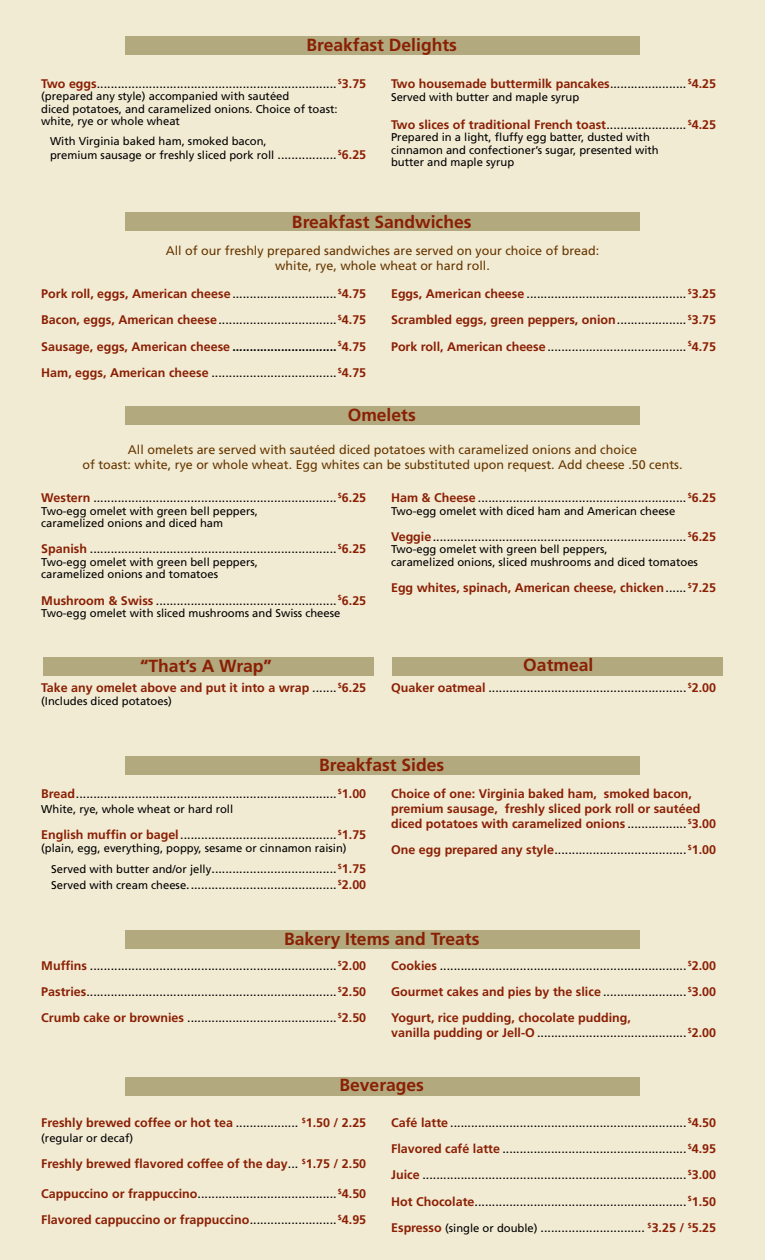
<style>
.page{position:relative;width:765px;height:1260px;background:#f2ebd4}
.page>*{position:absolute;margin:0;border:0;box-sizing:border-box;transform-origin:0 0}
.t1{font:700 17.5px "Frutiger";color:#8a1f03}
.t2{font:12.5px/26.2px "Frutiger";color:#000;text-align:justify}
.t3{font:700 12.5px/26.2px "Frutiger";color:#8a1f03;text-align:justify}
.t4{font:12.5px/15px "Frutiger";color:#663700;text-align:center}
.t5{font:11.25px/12.5px "Frutiger";color:#000}
.s1{font-weight:700;color:#8a1f03}
.s2{font-size:12.5px}
.s3{font-weight:700;font-size:12.5px;color:#8a1f03}
.s4{font-weight:400;color:#000}
.s5{color:#000}
.s6{font-size:11.25px}
</style>
<div class="page">
<div style="left:43px;top:657px;width:331px;height:19px;background:#b2a97e"></div>
<div style="left:392px;top:657px;width:331px;height:19px;background:#b2a97e"></div>
<div style="left:125px;top:212px;width:515px;height:19px;background:#b2a97e"></div>
<div style="left:125px;top:406px;width:515px;height:19px;background:#b2a97e"></div>
<div style="left:125px;top:756px;width:515px;height:19px;background:#b2a97e"></div>
<div style="left:125px;top:930px;width:515px;height:18px;background:#b2a97e"></div>
<div style="left:125px;top:1077px;width:515px;height:19px;background:#b2a97e"></div>
<div style="left:125px;top:36px;width:515px;height:19px;background:#b2a97e"></div>
<h1 class="t1" style="left:307px;top:34px;width:152px">Breakfast Delights</h1>
<p class="t2" style="left:41px;top:70px;width:326px"><span class="s1">Two eggs</span>..................................................................... <sup>$</sup><span class="s1">3.75</span></p>
<p class="t5" style="left:41px;top:90px;width:298px">(prepared any style) accompanied with sautéed<br>diced potatoes, and caramelized onions. Choice of toast: white, rye or whole wheat</p>
<p class="t5" style="left:50px;top:134px;width:318px;line-height:13.8px">With Virginia baked ham, smoked bacon,<br>premium sausage or freshly sliced pork roll <span class="s2">.................</span> <sup>$</sup><span class="s3">6.25</span></p>
<p class="t3" style="left:391px;top:70px;width:326px">Two housemade buttermilk pancakes<span class="s4">......................</span> <sup>$</sup>4.25</p>
<p class="t5" style="left:391px;top:91px;width:190px">Served with butter and maple syrup</p>
<p class="t3" style="left:391px;top:111px;width:327px">Two slices of traditional French toast<span class="s4">.......................</span> <sup>$</sup>4.25</p>
<p class="t5" style="left:391px;top:131px;width:269px">Prepared in a light, fluffy egg batter, dusted with cinnamon and confectioner’s sugar, presented with butter and maple syrup</p>
<h1 class="t1" style="left:292px;top:211px;width:181px">Breakfast Sandwiches</h1>
<p class="t4" style="left:166px;top:243px;width:435px">All of our freshly prepared sandwiches are served on your choice of bread: white, rye, whole wheat or hard roll.</p>
<p class="t3" style="left:41px;top:281px;width:326px">Pork roll, eggs, American cheese<span class="s4">..............................</span> <sup>$</sup>4.75<br>Bacon, eggs, American cheese<span class="s4">..................................</span> <sup>$</sup>4.75<br>Sausage, eggs, American cheese <span class="s5">..............................</span> <sup>$</sup>4.75<br>Ham, eggs, American cheese <span class="s4">....................................</span> <sup>$</sup>4.75</p>
<p class="t2" style="left:391px;top:281px;width:327px"><span class="s1">Eggs, American cheese</span> .............................................. <sup>$</sup><span class="s1">3.25<br>Scrambled eggs, green peppers, onion</span>.................... <sup>$</sup><span class="s1">3.75<br>Pork roll, American cheese</span>........................................ <sup>$</sup><span class="s1">4.75</span></p>
<h1 class="t1" style="left:348px;top:405px;width:70px">Omelets</h1>
<p class="t4" style="left:82px;top:442px;width:602px">All omelets are served with sautéed diced potatoes with caramelized onions and choice<br>of toast: white, rye or whole wheat. Egg whites can be substituted upon request. Add cheese .50 cents.</p>
<p class="t2" style="left:41px;top:485px;width:327px"><span class="s1">Western</span> ...................................................................... <sup>$</sup><span class="s1">6.25</span></p>
<p class="t5" style="left:41px;top:504px;width:218px">Two-egg omelet with green bell peppers, caramelized onions and diced ham</p>
<p class="t2" style="left:41px;top:536px;width:326px"><span class="s1">Spanish</span> ....................................................................... <sup>$</sup><span class="s1">6.25</span></p>
<p class="t5" style="left:41px;top:556px;width:218px">Two-egg omelet with green bell peppers, caramelized onions and tomatoes</p>
<p class="t2" style="left:41px;top:587px;width:326px"><span class="s1">Mushroom &amp; Swiss</span> .................................................... <sup>$</sup><span class="s1">6.25</span></p>
<p class="t5" style="left:41px;top:607px;width:301px">Two-egg omelet with sliced mushrooms and Swiss cheese</p>
<p class="t2" style="left:391px;top:485px;width:327px"><span class="s1">Ham &amp; Cheese</span> ............................................................ <sup>$</sup><span class="s1">6.25</span></p>
<p class="t5" style="left:391px;top:504px;width:286px">Two-egg omelet with diced ham and American cheese</p>
<p class="t2" style="left:391px;top:523px;width:327px"><span class="s1">Veggie</span>......................................................................... <sup>$</sup><span class="s1">6.25</span></p>
<p class="t5" style="left:391px;top:543px;width:308px">Two-egg omelet with green bell peppers,<br>caramelized onions, sliced mushrooms and diced tomatoes</p>
<p class="t3" style="left:391px;top:575px;width:327px">Egg whites, spinach, American cheese, chicken<span class="s4">......</span> <sup>$</sup>7.25</p>
<h1 class="t1" style="left:140px;top:655px;width:133px">“That’s A Wrap”</h1>
<p class="t3" style="left:41px;top:674px;width:327px">Take any omelet above and put it into a wrap <span class="s4">.......</span> <sup>$</sup>6.25</p>
<p class="t5" style="left:41px;top:695px;width:132px">(Includes diced potatoes)</p>
<h1 class="t1" style="left:523px;top:655px;width:72px">Oatmeal</h1>
<p class="t2" style="left:391px;top:674px;width:327px"><span class="s1">Quaker oatmeal</span> ......................................................... <sup>$</sup><span class="s1">2.00</span></p>
<h1 class="t1" style="left:319px;top:755px;width:127px">Breakfast Sides</h1>
<p class="t2" style="left:41px;top:781px;width:327px"><span class="s1">Bread</span>........................................................................... <sup>$</sup><span class="s1">1.00</span></p>
<p class="t5" style="left:41px;top:803px;width:193px">White, rye, whole wheat or hard roll</p>
<p class="t2" style="left:41px;top:822px;width:326px"><span class="s1">English muffin or bagel</span>............................................. <sup>$</sup><span class="s1">1.75</span></p>
<p class="t5" style="left:41px;top:842px;width:307px">(plain, egg, everything, poppy, sesame or cinnamon raisin)</p>
<p class="t2" style="left:51px;top:861px;width:316px;line-height:16.2px"><span class="s6">Served with butter and/or jelly</span>.................................... <sup>$</sup><span class="s1">1.75<br></span><span class="s6">Served with cream cheese</span>........................................... <sup>$</sup><span class="s1">2.00</span></p>
<p class="t3" style="left:391px;top:786px;width:326px;line-height:15px;text-align:left">Choice of one: Virginia baked ham, smoked bacon, premium sausage, freshly sliced pork roll or sautéed diced potatoes with caramelized onions <span class="s4">.................</span> <sup>$</sup>3.00</p>
<p class="t2" style="left:391px;top:837px;width:327px"><span class="s1">One egg prepared any style</span>...................................... <sup>$</sup><span class="s1">1.00</span></p>
<h1 class="t1" style="left:284px;top:929px;width:197px">Bakery Items and Treats</h1>
<p class="t2" style="left:41px;top:952px;width:327px"><span class="s1">Muffins</span> ....................................................................... <sup>$</sup><span class="s1">2.00<br>Pastries</span>........................................................................ <sup>$</sup><span class="s1">2.50<br>Crumb cake or brownies</span> ........................................... <sup>$</sup><span class="s1">2.50</span></p>
<p class="t2" style="left:391px;top:953px;width:327px"><span class="s1">Cookies</span> ....................................................................... <sup>$</sup><span class="s1">2.00<br>Gourmet cakes and pies by the slice</span> ........................ <sup>$</sup><span class="s1">3.00<br>Yogurt, rice pudding, chocolate pudding,</span></p>
<p class="t2" style="left:391px;top:1020px;width:327px"><span class="s1">vanilla pudding or Jell-O</span> ........................................... <sup>$</sup><span class="s1">2.00</span></p>
<h1 class="t1" style="left:339px;top:1075px;width:86px">Beverages</h1>
<p class="t3" style="left:41px;top:1109px;width:327px">Freshly brewed coffee or hot tea <span class="s4">..................</span> <sup>$</sup>1.50 / 2.25</p>
<p class="t5" style="left:41px;top:1132px;width:93px">(regular or decaf)</p>
<p class="t3" style="left:41px;top:1151px;width:327px">Freshly brewed flavored coffee of the day<span class="s4">...</span> <sup>$</sup>1.75 / 2.50</p>
<p class="t2" style="left:41px;top:1181px;width:326px"><span class="s1">Cappuccino or frappuccino</span>........................................ <sup>$</sup><span class="s1">4.50<br>Flavored cappuccino or frappuccino</span>......................... <sup>$</sup><span class="s1">4.95</span></p>
<p class="t2" style="left:391px;top:1109px;width:327px"><span class="s1">Café latte</span> .................................................................... <sup>$</sup><span class="s1">4.50<br>Flavored café latte</span> ..................................................... <sup>$</sup><span class="s1">4.95<br>Juice</span> ............................................................................ <sup>$</sup><span class="s1">3.00<br>Hot Chocolate</span>............................................................. <sup>$</sup><span class="s1">1.50<br>Espresso</span> <span class="s6">(single or double)</span> .............................. <sup>$</sup><span class="s1">3.25 /</span> <sup>$</sup><span class="s1">5.25</span></p>
</div>
